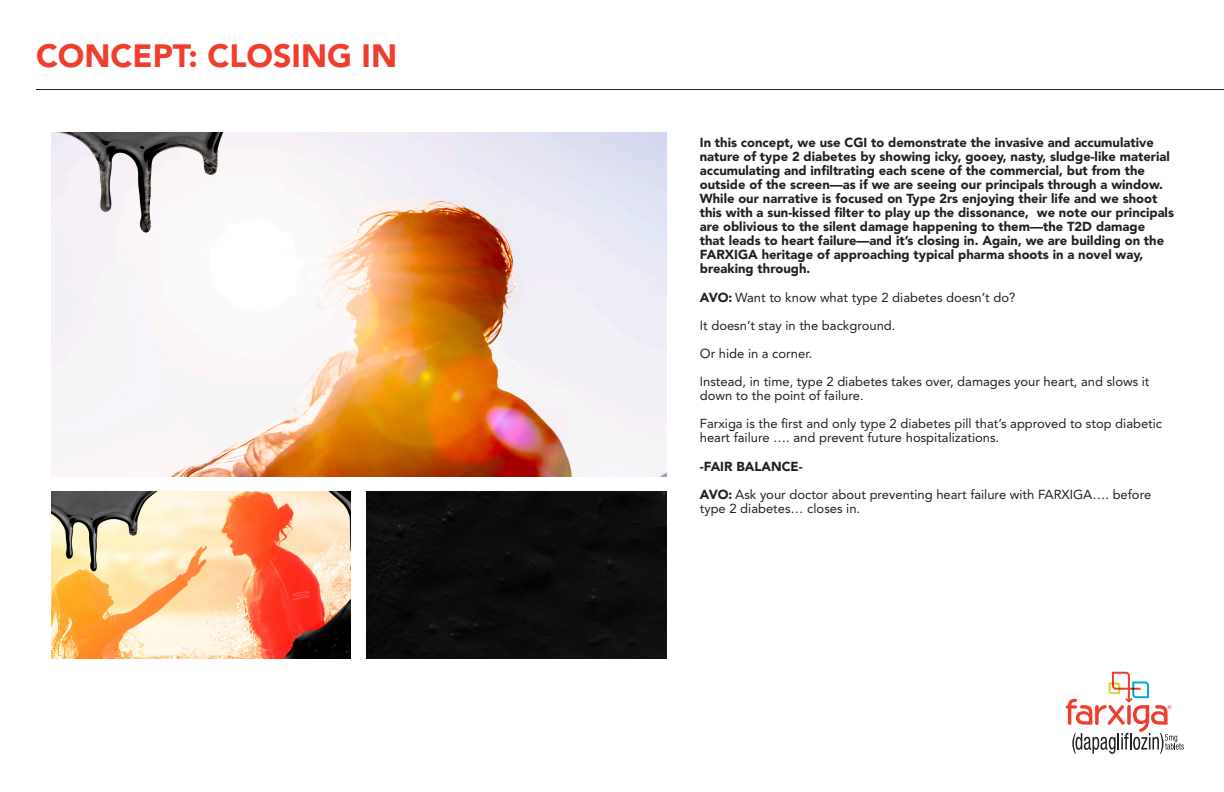
<style>
.page{position:relative;width:1224px;height:792px;background:#fff}
.page>*{position:absolute;margin:0;border:0;box-sizing:border-box;transform-origin:0 0}
.t1{font:900 32px "Avenir";color:#ef3e2e}
.t2{font:900 13px/14px "Avenir";color:#231f20}
.t3{font:13px/14px "Avenir";color:#231f20}
.s1{font-weight:900}
</style>
<div class="page">
<hr style="left:36px;top:89px;width:1188px;height:1px;background:#231f20">
<svg style="left:1066px;top:672px;width:118px;height:82px"></svg>
<img style="left:52px;top:133px;width:614px;height:344px">
<img style="left:51px;top:492px;width:299px;height:167px">
<div style="left:366px;top:492px;width:300px;height:167px;background:#0e0d0b"></div>
<p class="t1" style="left:36px;top:36px;width:363px">CONCEPT: CLOSING IN</p>
<p class="t2" style="left:700px;top:136px;width:476px">In this concept, we use CGI to demonstrate the invasive and accumulative nature of type 2 diabetes by showing icky, gooey, nasty, sludge-like material accumulating and infiltrating each scene of the commercial, but from the outside of the screen—as if we are seeing our principals through a window.<br>While our narrative is focused on Type 2rs enjoying their life and we shoot this with a sun-kissed filter to play up the dissonance, we note our principals are oblivious to the silent damage happening to them—the T2D damage<br>that leads to heart failure—and it’s closing in. Again, we are building on the FARXIGA heritage of approaching typical pharma shoots in a novel way, breaking through.</p>
<p class="t3" style="left:700px;top:290px;width:317px"><span class="s1">AVO:</span> Want to know what type 2 diabetes doesn’t do?</p>
<p class="t3" style="left:700px;top:318px;width:197px">It doesn’t stay in the background.</p>
<p class="t3" style="left:700px;top:346px;width:114px">Or hide in a corner.</p>
<p class="t3" style="left:700px;top:374px;width:451px">Instead, in time, type 2 diabetes takes over, damages your heart, and slows it down to the point of failure.</p>
<p class="t3" style="left:700px;top:416px;width:464px;line-height:14.4px">Farxiga is the first and only type 2 diabetes pill that’s approved to stop diabetic heart failure …. and prevent future hospitalizations.</p>
<p class="t2" style="left:700px;top:459px;width:104px">-FAIR BALANCE-</p>
<p class="t3" style="left:700px;top:488px;width:453px"><span class="s1">AVO:</span> Ask your doctor about preventing heart failure with FARXIGA…. before type 2 diabetes… closes in.</p>
</div>
